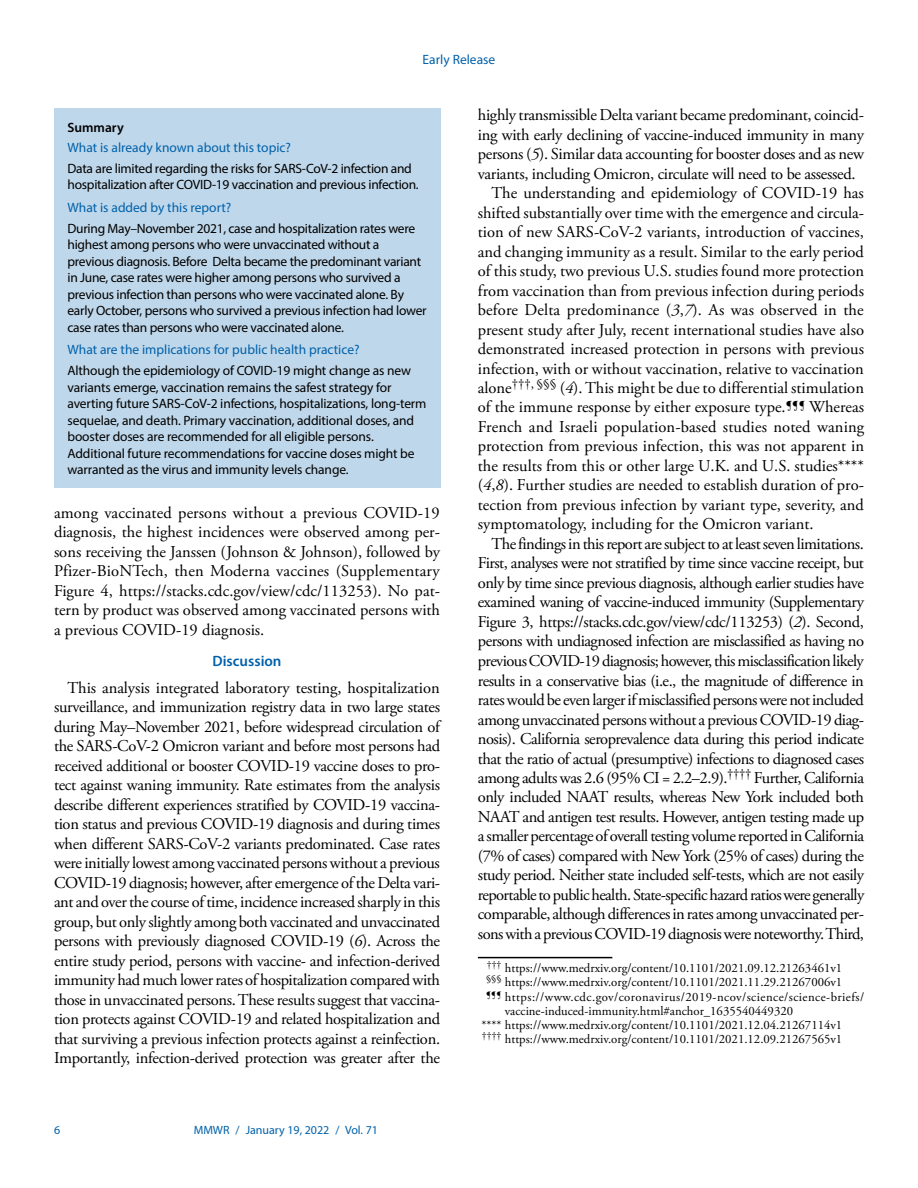
<style>
.page{position:relative;width:918px;height:1188px;background:#fff}
.page>*{position:absolute;margin:0;border:0;box-sizing:border-box;transform-origin:0 0}
.Paragraph{font:16.5px/19.5px "Adobe Garamond Pro";letter-spacing:-.02em;color:#000;text-align:justify}
.Discussion_Heading{font:600 15px "Myriad Pro";color:#0061aa}
.Summary_Box_Text{font:13.5px/16.5px "Myriad Pro";letter-spacing:-.02em;color:#000}
.Summary_Box_Heading{font:13.5px "Myriad Pro";color:#0061aa}
.Summary_Box_Ttile{font:600 13.5px "Myriad Pro";color:#000}
.footnote_no_rule_tex{font:12.75px "Adobe Garamond Pro";color:#000}
.footnote_no_rule_tex-2{font:12.75px/14.2px "Adobe Garamond Pro";letter-spacing:.025em;color:#000}
.footnote_w_rule_text{font:12.75px "Adobe Garamond Pro";color:#000}
.t1{font:12px "Myriad Pro";color:#0061aa}
.s1{font-style:italic}
</style>
<div class="page">
<div style="left:54px;top:108px;width:386px;height:380px;background:#bfd7ea"></div>
<hr style="left:478px;top:957px;width:134px;height:1px;background:#000">
<p class="Summary_Box_Heading" style="left:423px;top:51px;width:74px">Early Release</p>
<h1 class="Summary_Box_Ttile" style="left:68px;top:119px;width:58px">Summary</h1>
<h1 class="Summary_Box_Heading" style="left:68px;top:139px;width:225px">What is already known about this topic?</h1>
<p class="Summary_Box_Text" style="left:68px;top:160px;width:353px">Data are limited regarding the risks for SARS-CoV-2 infection and hospitalization after COVID-19 vaccination and previous infection.</p>
<h1 class="Summary_Box_Heading" style="left:68px;top:199px;width:165px">What is added by this report?</h1>
<p class="Summary_Box_Text" style="left:68px;top:220px;width:361px">During May–November 2021, case and hospitalization rates were highest among persons who were unvaccinated without a previous diagnosis. Before Delta became the predominant variant in June, case rates were higher among persons who survived a previous infection than persons who were vaccinated alone. By early October, persons who survived a previous infection had lower case rates than persons who were vaccinated alone.</p>
<h1 class="Summary_Box_Heading" style="left:68px;top:342px;width:294px">What are the implications for public health practice?</h1>
<p class="Summary_Box_Text" style="left:68px;top:362px;width:361px">Although the epidemiology of COVID-19 might change as new variants emerge, vaccination remains the safest strategy for averting future SARS-CoV-2 infections, hospitalizations, long-term sequelae, and death. Primary vaccination, additional doses, and booster doses are recommended for all eligible persons.<br>Additional future recommendations for vaccine doses might be warranted as the virus and immunity levels change.</p>
<p class="Paragraph" style="left:54px;top:503px;width:388px">among vaccinated persons without a previous COVID-19 diagnosis, the highest incidences were observed among per&shy;sons receiving the Janssen (Johnson &amp; Johnson), followed by Pfizer-BioNTech, then Moderna vaccines (Supplementary Figure 4, https://stacks.cdc.gov/view/cdc/113253). No pat&shy;tern by product was observed among vaccinated persons with a previous COVID-19 diagnosis.</p>
<h1 class="Discussion_Heading" style="left:213px;top:652px;width:71px">Discussion</h1>
<p class="Paragraph" style="left:54px;top:678px;width:388px;text-indent:13px">This analysis integrated laboratory testing, hospitalization surveillance, and immunization registry data in two large states during May–November 2021, before widespread circulation of the SARS-CoV-2 Omicron variant and before most persons had received additional or booster COVID-19 vaccine doses to pro&shy;tect against waning immunity. Rate estimates from the analysis describe different experiences stratified by COVID-19 vaccina&shy;tion status and previous COVID-19 diagnosis and during times when different SARS-CoV-2 variants predominated. Case rates were initially lowest among vaccinated persons without a previous COVID-19 diagnosis; however, after emergence of the Delta vari&shy;ant and over the course of time, incidence increased sharply in this group, but only slightly among both vaccinated and unvaccinated persons with previously diagnosed COVID-19 (<span class="s1">6</span>). Across the entire study period, persons with vaccine- and infection-derived immunity had much lower rates of hospitalization compared with those in unvaccinated persons. These results suggest that vaccina&shy;tion protects against COVID-19 and related hospitalization and that surviving a previous infection protects against a reinfection.<br>Importantly, infection-derived protection was greater after the</p>
<p class="t1" style="left:54px;top:1123px;width:8px">6</p>
<p class="t1" style="left:194px;top:1123px;width:186px">MMWR / January 19, 2022 / Vol. 71</p>
<p class="Paragraph" style="left:478px;top:106px;width:388px">highly transmissible Delta variant became predominant, coincid&shy;ing with early declining of vaccine-induced immunity in many persons (<span class="s1">5</span>). Similar data accounting for booster doses and as new variants, including Omicron, circulate will need to be assessed.</p>
<p class="Paragraph" style="left:478px;top:184px;width:388px;text-indent:14px">The understanding and epidemiology of COVID-19 has shifted substantially over time with the emergence and circula&shy;tion of new SARS-CoV-2 variants, introduction of vaccines, and changing immunity as a result. Similar to the early period of this study, two previous U.S. studies found more protection from vaccination than from previous infection during periods before Delta predominance (<span class="s1">3</span>,<span class="s1">7</span>). As was observed in the present study after July, recent international studies have also demonstrated increased protection in persons with previous infection, with or without vaccination, relative to vaccination alone<sup>†††,</sup> <sup>§§§</sup> (<span class="s1">4</span>). This might be due to differential stimulation of the immune response by either exposure type.<sup>¶¶¶</sup> Whereas French and Israeli population-based studies noted waning protection from previous infection, this was not apparent in the results from this or other large U.K. and U.S. studies**** (<span class="s1">4</span>,<span class="s1">8</span>). Further studies are needed to establish duration of pro&shy;tection from previous infection by variant type, severity, and symptomatology, including for the Omicron variant.</p>
<p class="Paragraph" style="left:478px;top:535px;width:388px;text-indent:13px">The findings in this report are subject to at least seven limitations.<br>First, analyses were not stratified by time since vaccine receipt, but only by time since previous diagnosis, although earlier studies have examined waning of vaccine-induced immunity (Supplementary Figure 3, https://stacks.cdc.gov/view/cdc/113253) (<span class="s1">2</span>). Second, persons with undiagnosed infection are misclassified as having no previous COVID-19 diagnosis; however, this misclassification likely results in a conservative bias (i.e., the magnitude of difference in rates would be even larger if misclassified persons were not included among unvaccinated persons without a previous COVID-19 diag&shy;nosis). California seroprevalence data during this period indicate that the ratio of actual (presumptive) infections to diagnosed cases among adults was 2.6 (95% CI = 2.2–2.9).<sup>††††</sup> Further, California only included NAAT results, whereas New York included both NAAT and antigen test results. However, antigen testing made up a smaller percentage of overall testing volume reported in California (7% of cases) compared with New York (25% of cases) during the study period. Neither state included self-tests, which are not easily reportable to public health. State-specific hazard ratios were generally comparable, although differences in rates among unvaccinated per&shy;sons with a previous COVID-19 diagnosis were noteworthy. Third,</p>
<p class="footnote_w_rule_text" style="left:487px;top:960px;width:357px"><sup>†††</sup> https://www.medrxiv.org/content/10.1101/2021.09.12.21263461v1</p>
<p class="footnote_no_rule_tex" style="left:486px;top:975px;width:358px"><sup>§§§</sup> https://www.medrxiv.org/content/10.1101/2021.11.29.21267006v1</p>
<p class="footnote_no_rule_tex-2" style="left:505px;top:990px;width:361px;text-indent:-19px"><sup>¶¶¶</sup> https://www.cdc.gov/coronavirus/2019-ncov/science/science-briefs/ vaccine-induced-immunity.html#anchor_1635540449320</p>
<p class="footnote_no_rule_tex" style="left:481px;top:1017px;width:362px">**** https://www.medrxiv.org/content/10.1101/2021.12.04.21267114v1</p>
<p class="footnote_no_rule_tex" style="left:482px;top:1032px;width:362px"><sup>††††</sup> https://www.medrxiv.org/content/10.1101/2021.12.09.21267565v1</p>
</div>
